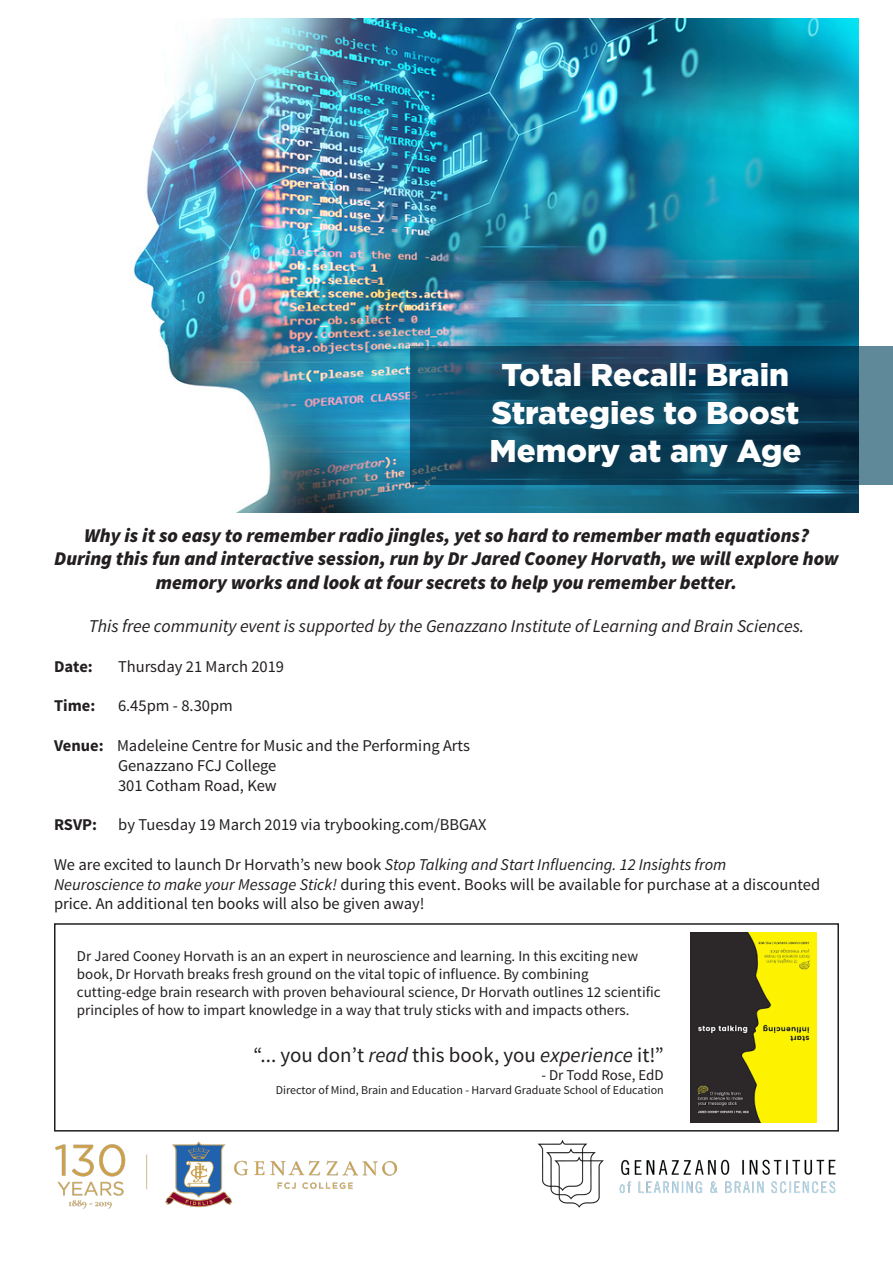
<style>
.page{position:relative;width:893px;height:1263px;background:#fff}
.page>*{position:absolute;margin:0;border:0;box-sizing:border-box;transform-origin:0 0}
.t1{font:900 31.5px/37.8px "Gotham";color:#fff;text-align:center}
.t2{font:21px "Source Sans Pro";color:#231f20}
.t3{font:italic 900 19.5px "Source Sans Pro";color:#231f20}
.t4{font:italic 18px "Source Sans Pro";color:#231f20}
.t5{font:16.5px/19.8px "Source Sans Pro";color:#231f20}
.t6{font:italic 16.5px "Source Sans Pro";color:#231f20}
.t7{font:700 16.5px "Source Sans Pro";color:#231f20}
.t8{font:15px/18px "Source Sans Pro";color:#231f20}
.t9{font:12px "Source Sans Pro";color:#231f20}
.s1{font-weight:700}
.s2{font-style:normal}
.s3{font-style:italic}
</style>
<div class="page">
<div style="left:54px;top:923px;width:785px;height:208px;border:2px solid #231f20"></div>
<img style="left:690px;top:932px;width:126px;height:190px">
<img style="left:55px;top:1141px;width:341px;height:68px">
<img style="left:537px;top:1139px;width:299px;height:69px">
<img style="left:132px;top:18px;width:727px;height:494px">
<svg style="left:410px;top:347px;width:483px;height:138px;background:#144761"></svg>
<p class="t1" style="left:489px;top:355px;width:314px">Total Recall: Brain<br>Strategies to Boost<br>Memory at any Age</p>
<p class="t3" style="left:84px;top:523px;width:726px">Why is it so easy to remember radio jingles, yet so hard to remember math equations?</p>
<p class="t3" style="left:54px;top:546px;width:786px">During this fun and interactive session, run by Dr Jared Cooney Horvath, we will explore how</p>
<p class="t3" style="left:156px;top:570px;width:583px">memory works and look at four secrets to help you remember better.</p>
<p class="t4" style="left:89px;top:615px;width:717px">This free community event is supported by the Genazzano Institute of Learning and Brain Sciences.</p>
<p class="t7" style="left:54px;top:656px;width:40px">Date:</p>
<p class="t5" style="left:118px;top:657px;width:168px">Thursday 21 March 2019</p>
<p class="t7" style="left:54px;top:695px;width:43px">Time:</p>
<p class="t5" style="left:118px;top:696px;width:116px">6.45pm - 8.30pm</p>
<p class="t5" style="left:54px;top:736px;width:418px"><span class="s1">Venue:</span> Madeleine Centre for Music and the Performing Arts</p>
<p class="t5" style="left:118px;top:756px;width:160px">Genazzano FCJ College</p>
<p class="t5" style="left:118px;top:775px;width:160px">301 Cotham Road, Kew</p>
<p class="t7" style="left:54px;top:814px;width:45px">RSVP:</p>
<p class="t5" style="left:118px;top:815px;width:370px">by Tuesday 19 March 2019 via trybooking.com/BBGAX</p>
<p class="t6" style="left:54px;top:854px;width:674px"><span class="s2">We are excited to launch Dr Horvath’s new book</span> Stop Talking and Start Influencing. 12 Insights from</p>
<p class="t5" style="left:54px;top:874px;width:768px"><span class="s3">Neuroscience to make your Message Stick!</span> during this event. Books will be available for purchase at a discounted price. An additional ten books will also be given away!</p>
<p class="t8" style="left:77px;top:947px;width:563px">Dr Jared Cooney Horvath is an an expert in neuroscience and learning. In this exciting new book, Dr Horvath breaks fresh ground on the vital topic of influence. By combining</p>
<p class="t8" style="left:77px;top:983px;width:585px">cutting-edge brain research with proven behavioural science, Dr Horvath outlines 12 scientific principles of how to impart knowledge in a way that truly sticks with and impacts others.</p>
<p class="t2" style="left:253px;top:1042px;width:412px">“... you don’t <span class="s3">read</span> this book, you <span class="s3">experience</span> it!”</p>
<p class="t8" style="left:541px;top:1066px;width:124px">- Dr Todd Rose, EdD</p>
<p class="t9" style="left:276px;top:1083px;width:390px">Director of Mind, Brain and Education - Harvard Graduate School of Education</p>
</div>
